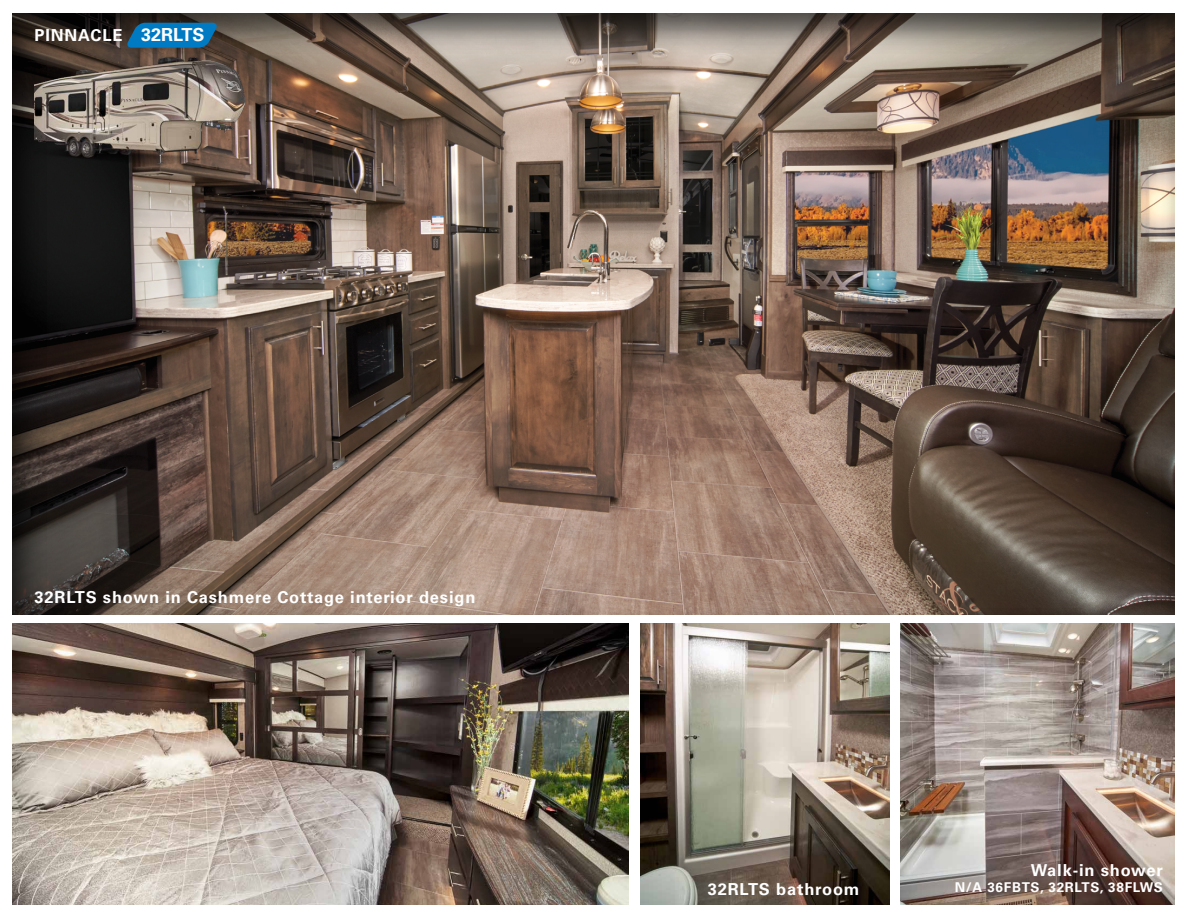
<style>
.page{position:relative;width:1188px;height:918px;background:#fff}
.page>*{position:absolute;margin:0;border:0;box-sizing:border-box;transform-origin:0 0}
.t1{font:700 18px "Univers LT Std";color:#fff}
.t2{font:700 16.5px "Univers LT Std";letter-spacing:.05em;color:#fff}
.t3{font:700 13.5px "Univers LT Std";letter-spacing:.05em;color:#fff}
</style>
<div class="page">
<div style="left:13px;top:13px;width:1162px;height:602px;background:#000;opacity:.65"></div>
<img style="left:35px;top:48px;width:223px;height:136px">
<img style="left:13px;top:623px;width:616px;height:281px">
<img style="left:641px;top:623px;width:248px;height:281px">
<img style="left:901px;top:623px;width:273px;height:281px">
<svg style="left:126px;top:23px;width:92px;height:25px"></svg>
<p class="t2" style="left:35px;top:26px;width:89px">PINNACLE</p>
<p class="t1" style="left:141px;top:24px;width:65px">32RLTS</p>
<p class="t2" style="left:35px;top:588px;width:442px">32RLTS shown in Cashmere Cottage interior design</p>
<p class="t2" style="left:708px;top:879px;width:153px">32RLTS bathroom</p>
<p class="t2" style="left:1031px;top:860px;width:134px">Walk-in shower</p>
<p class="t3" style="left:955px;top:879px;width:210px">N/A 36FBTS, 32RLTS, 38FLWS</p>
</div>
